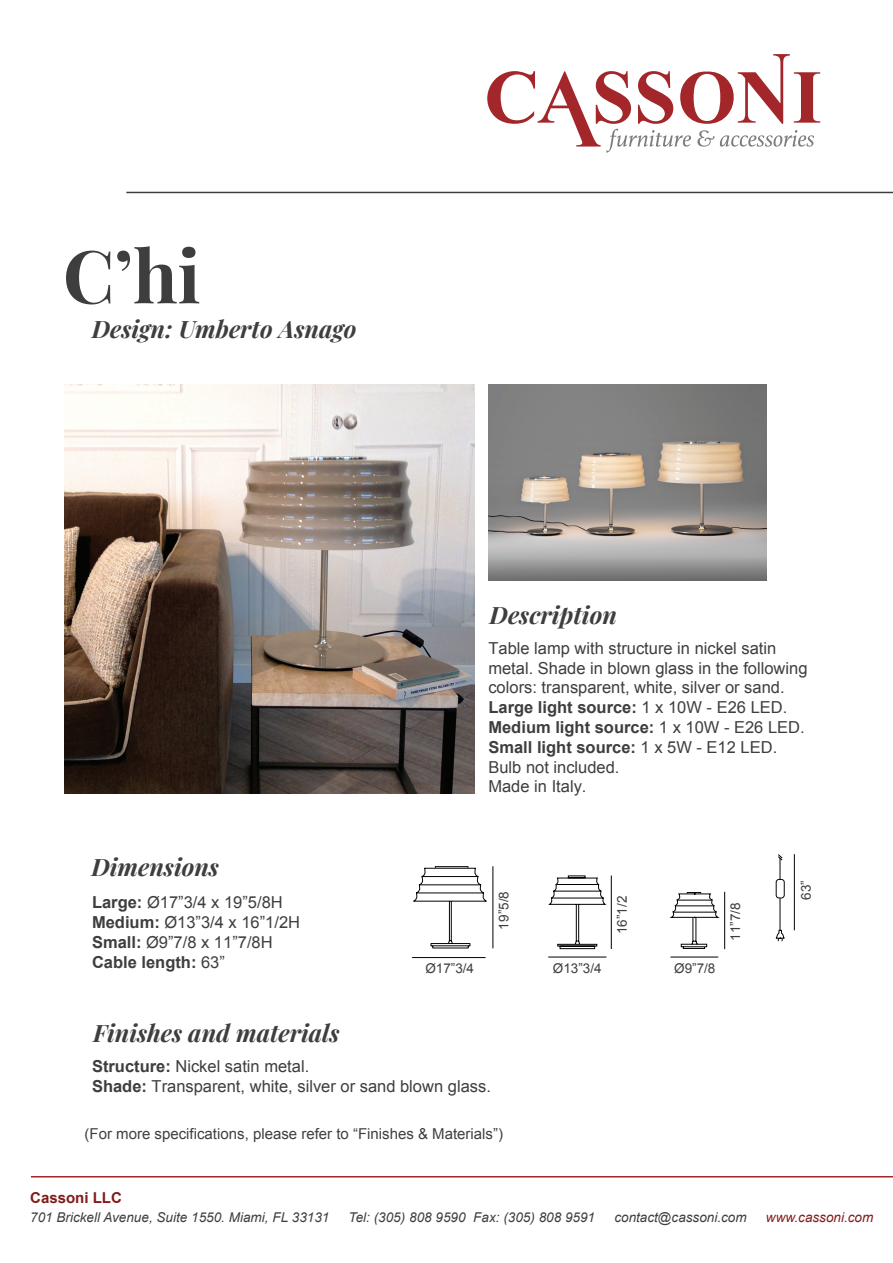
<style>
.page{position:relative;width:893px;height:1263px;background:#fff}
.page>*{position:absolute;margin:0;border:0;box-sizing:border-box;transform-origin:0 0}
.t1{font:700 73.2px "Playfair Display";color:#3e3e3f}
.t2{font:italic 700 24px "Playfair Display";color:#3e3e3f}
.t3{font:16.5px/19.8px "Arial";color:#3e3e3f}
.t4{font:15px "Arial";color:#413f41}
.t5{font:700 15px "Arial";color:#801d1a}
.t6{font:italic 13.5px "Arial";color:#3e3e3f}
.t7{font:13.5px "Arial";color:#3e3e3f}
.t8{font:italic 13.5px "Arial";color:#801d1a}
.s1{font-weight:700}
</style>
<div class="page">
<hr style="left:31px;top:1176px;width:862px;height:1px;background:#a3272a">
<hr style="left:126px;top:192px;width:767px;height:1px;background:#3e3e3f">
<svg style="left:487px;top:54px;width:333px;height:99px"></svg>
<hr style="left:412px;top:957px;width:74px;height:1px;background:#000">
<hr style="left:548px;top:957px;width:58px;height:1px;background:#000">
<hr style="left:670px;top:957px;width:48px;height:1px;background:#000">
<hr style="left:493px;top:866px;width:1px;height:82px;background:#000">
<hr style="left:611px;top:875px;width:1px;height:74px;background:#000">
<hr style="left:724px;top:892px;width:1px;height:57px;background:#000">
<div style="left:435px;top:866px;width:33px;height:2px;border:1px solid #040503"></div>
<svg style="left:413px;top:868px;width:74px;height:80px"></svg>
<svg style="left:548px;top:875px;width:58px;height:74px"></svg>
<hr style="left:780px;top:898px;width:1px;height:32px;background:#040503">
<svg style="left:775px;top:930px;width:10px;height:11px"></svg>
<div style="left:776px;top:879px;width:8px;height:19px;border:1px solid #040503;border-radius:3px"></div>
<hr style="left:794px;top:854px;width:1px;height:76px;background:#040503">
<svg style="left:778px;top:854px;width:5px;height:25px"></svg>
<svg style="left:670px;top:892px;width:49px;height:57px"></svg>
<img style="left:488px;top:384px;width:278px;height:196px">
<img style="left:64px;top:384px;width:410px;height:410px">
<h1 class="t1" style="left:63px;top:218px;width:139px">C’hi</h1>
<h2 class="t2" style="left:92px;top:310px;width:266px">Design: Umberto Asnago</h2>
<h2 class="t2" style="left:91px;top:848px;width:129px">Dimensions</h2>
<p class="t3" style="left:92px;top:893px;width:210px"><span class="s1">Large:</span> Ø17”3/4 x 19”5/8H<br><span class="s1">Medium:</span> Ø13”3/4 x 16”1/2H<br><span class="s1">Small:</span> Ø9”7/8 x 11”7/8H<br><span class="s1">Cable length:</span> 63”</p>
<h2 class="t2" style="left:93px;top:1013px;width:248px">Finishes and materials</h2>
<h2 class="t2" style="left:489px;top:595px;width:129px">Description</h2>
<p class="t3" style="left:488px;top:638px;width:321px">Table lamp with structure in nickel satin metal. Shade in blown glass in the following colors: transparent, white, silver or sand.<br><span class="s1">Large light source:</span> 1 x 10W - E26 LED.<br><span class="s1">Medium light source:</span> 1 x 10W - E26 LED.<br><span class="s1">Small light source:</span> 1 x 5W - E12 LED.<br>Bulb not included.<br>Made in Italy.</p>
<p class="t7" style="left:495px;top:929px;width:40px;rotate:-90deg">19”5/8</p>
<p class="t7" style="left:613px;top:934px;width:40px;rotate:-90deg">16”1/2</p>
<p class="t7" style="left:727px;top:941px;width:40px;rotate:-90deg">11”7/8</p>
<p class="t7" style="left:425px;top:960px;width:50px">Ø17”3/4</p>
<p class="t7" style="left:553px;top:960px;width:50px">Ø13”3/4</p>
<p class="t7" style="left:674px;top:960px;width:43px">Ø9”7/8</p>
<p class="t7" style="left:797px;top:900px;width:21px;rotate:-90deg">63”</p>
<p class="t3" style="left:92px;top:1056px;width:400px"><span class="s1">Structure:</span> Nickel satin metal.<br><span class="s1">Shade:</span> Transparent, white, silver or sand blown glass.</p>
<p class="t4" style="left:85px;top:1124px;width:420px">(For more specifications, please refer to “Finishes &amp; Materials”)</p>
<p class="t5" style="left:30px;top:1187px;width:93px">Cassoni LLC</p>
<p class="t6" style="left:30px;top:1209px;width:301px">701 Brickell Avenue, Suite 1550. Miami, FL 33131</p>
<p class="t6" style="left:349px;top:1209px;width:248px">Tel: (305) 808 9590 Fax: (305) 808 9591</p>
<p class="t6" style="left:614px;top:1209px;width:134px">contact@cassoni.com</p>
<p class="t8" style="left:766px;top:1209px;width:109px">www.cassoni.com</p>
</div>
